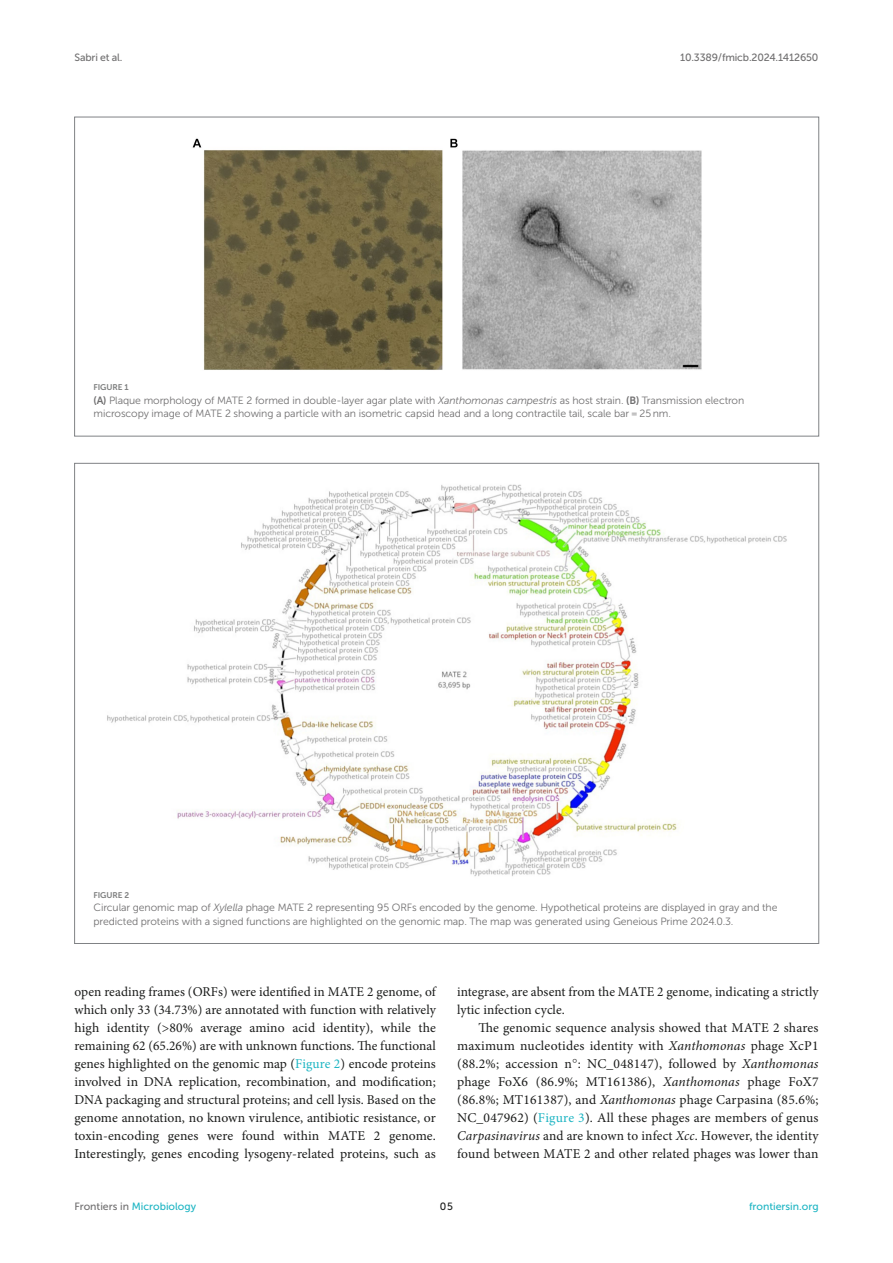
<style>
.page{position:relative;width:893px;height:1263px;background:#fff}
.page>*{position:absolute;margin:0;border:0;box-sizing:border-box;transform-origin:0 0}
.TEXT_FLUSH{font:13.5px/18px "Minion Pro";letter-spacing:.005em;color:#1b1c1b;text-align:justify}
.TEXT{font:13.5px/18px "Minion Pro";letter-spacing:.01em;color:#1b1c1b;text-align:justify}
.FIG_LEG{font:10.5px/13.5px "Museo Sans 300";letter-spacing:-.01em;color:#706f70}
.t1{font:10.5px "Museo Sans 500";color:#1db5c3}
.t2{font:10.5px "Museo Sans 500";letter-spacing:-.015em;color:#706f70}
.t3{font:10.5px "Museo Sans 500";color:#1b1c1b}
.FIG_HD{font:8.25px "Museo Sans 700";letter-spacing:-.01em;color:#7e7f7f}
.s1{font-family:"Museo Sans 700"}
.s2{font-style:italic}
.s3{color:#1db5c3}
.s4{font-family:"STIX"}
.s5{color:#706f70}
</style>
<div class="page">
<img style="left:192px;top:138px;width:510px;height:232px">
<img style="left:107px;top:484px;width:680px;height:393px">
<p class="t2" style="left:74px;top:51px;width:50px">Sabri et al.</p>
<p class="t2" style="left:680px;top:51px;width:140px">10.3389/fmicb.2024.1412650</p>
<p class="FIG_HD" style="left:94px;top:383px;width:37px">FIGURE 1</p>
<p class="FIG_LEG" style="left:94px;top:393px;width:652px"><span class="s1">(A)</span> Plaque morphology of MATE 2 formed in double-layer agar plate with <span class="s2">Xanthomonas campestris</span> as host strain. <span class="s1">(B)</span> Transmission electron microscopy image of MATE 2 showing a particle with an isometric capsid head and a long contractile tail, scale bar = 25 nm.</p>
<p class="FIG_HD" style="left:94px;top:890px;width:37px">FIGURE 2</p>
<p class="FIG_LEG" style="left:94px;top:901px;width:685px">Circular genomic map of <span class="s2">Xylella</span> phage MATE 2 representing 95 ORFs encoded by the genome. Hypothetical proteins are displayed in gray and the predicted proteins with a signed functions are highlighted on the genomic map. The map was generated using Geneious Prime 2024.0.3.</p>
<p class="TEXT_FLUSH" style="left:74px;top:983px;width:363px">open reading frames (ORFs) were identified in MATE 2 genome, of which only 33 (34.73%) are annotated with function with relatively high identity (&gt;80% average amino acid identity), while the remaining 62 (65.26%) are with unknown functions. The functional genes highlighted on the genomic map (<span class="s3">Figure 2</span>) encode proteins involved in DNA replication, recombination, and modification; DNA packaging and structural proteins; and cell lysis. Based on the genome annotation, no known virulence, antibiotic resistance, or toxin-encoding genes were found within MATE 2 genome.<br>Interestingly, genes encoding lysogeny-related proteins, such as</p>
<p class="TEXT_FLUSH" style="left:457px;top:983px;width:363px">integrase, are absent from the MATE 2 genome, indicating a strictly lytic infection cycle.</p>
<p class="TEXT" style="left:457px;top:1019px;width:363px;text-indent:21px">The genomic sequence analysis showed that MATE 2 shares maximum nucleotides identity with <span class="s2">Xanthomonas</span> phage XcP1 (88.2%; accession n<span class="s4">°</span>: NC_048147), followed by <span class="s2">Xanthomonas </span>phage FoX6 (86.9%; MT161386), <span class="s2">Xanthomonas</span> phage FoX7 (86.8%; MT161387), and <span class="s2">Xanthomonas</span> phage Carpasina (85.6%; NC_047962) (<span class="s3">Figure 3</span>). All these phages are members of genus <span class="s2">Carpasinavirus</span> and are known to infect <span class="s2">Xcc</span>. However, the identity found between MATE 2 and other related phages was lower than</p>
<p class="t1" style="left:74px;top:1200px;width:123px"><span class="s5">Frontiers in</span> Microbiology</p>
<p class="t3" style="left:440px;top:1200px;width:14px">05</p>
<p class="t1" style="left:749px;top:1200px;width:71px">frontiersin.org</p>
</div>
